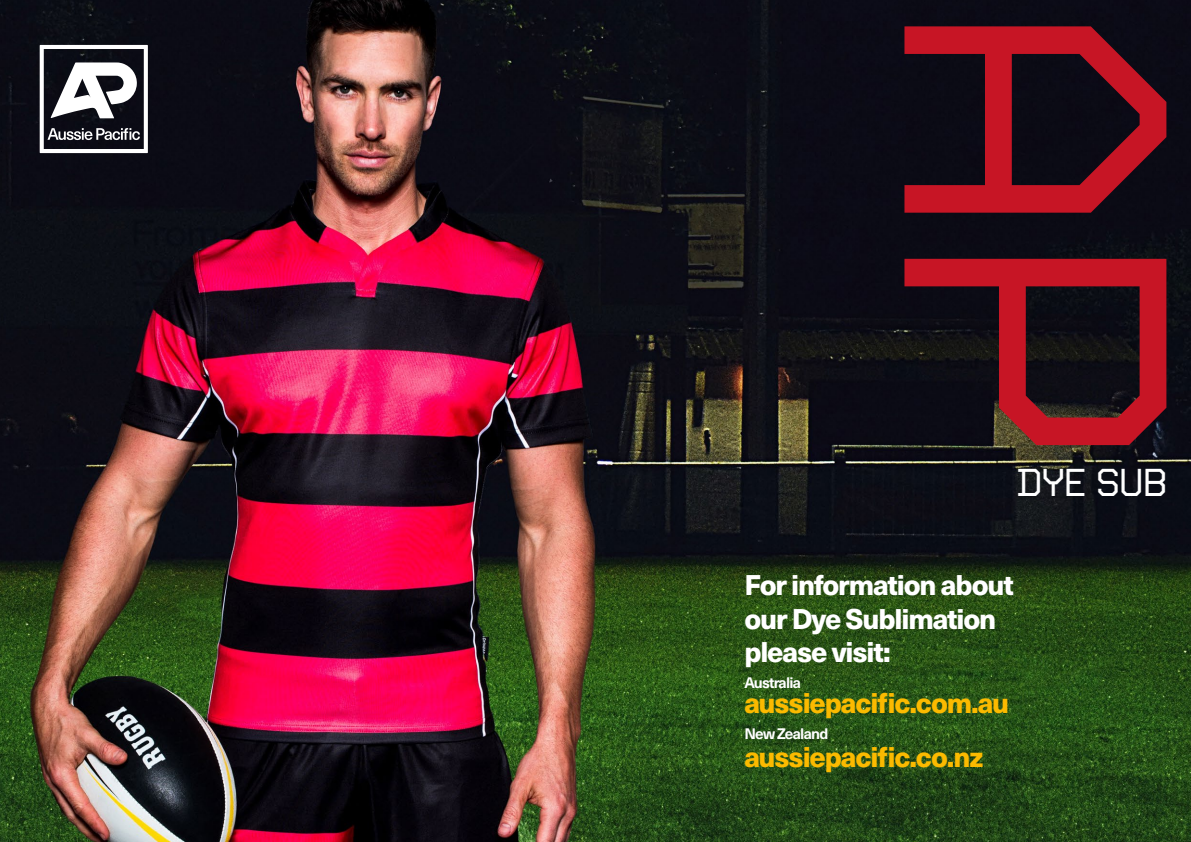
<style>
.page{position:relative;width:1191px;height:842px;background:#fff}
.page>*{position:absolute;margin:0;border:0;box-sizing:border-box;transform-origin:0 0}
.t1{font:300 38.8px "Video";letter-spacing:-.01em;color:#fff}
.t2{font:800 28px/33.4px "Neue Haas Unica W1 G";letter-spacing:-.04em;color:#fff}
.t3{font:800 28px "Neue Haas Unica W1 G";letter-spacing:-.04em;color:#fbba00}
.t4{font:700 15px "Neue Haas Unica W1 G";letter-spacing:-.05em;color:#fff}
</style>
<div class="page">
<img style="left:0;top:0;width:1191px;height:842px">
<svg style="left:904px;top:26px;width:262px;height:419px;background:#4c0f1a"></svg>
<svg style="left:40px;top:45px;width:108px;height:108px"></svg>
<h1 class="t1" style="left:1017px;top:458px;width:152px">DYE SUB</h1>
<p class="t2" style="left:744px;top:567px;width:271px">For information about our Dye Sublimation please visit:</p>
<p class="t4" style="left:744px;top:671px;width:58px">Australia</p>
<p class="t3" style="left:744px;top:682px;width:266px">aussiepacific.com.au</p>
<p class="t4" style="left:744px;top:722px;width:85px">New Zealand</p>
<p class="t3" style="left:744px;top:735px;width:240px">aussiepacific.co.nz</p>
</div>
